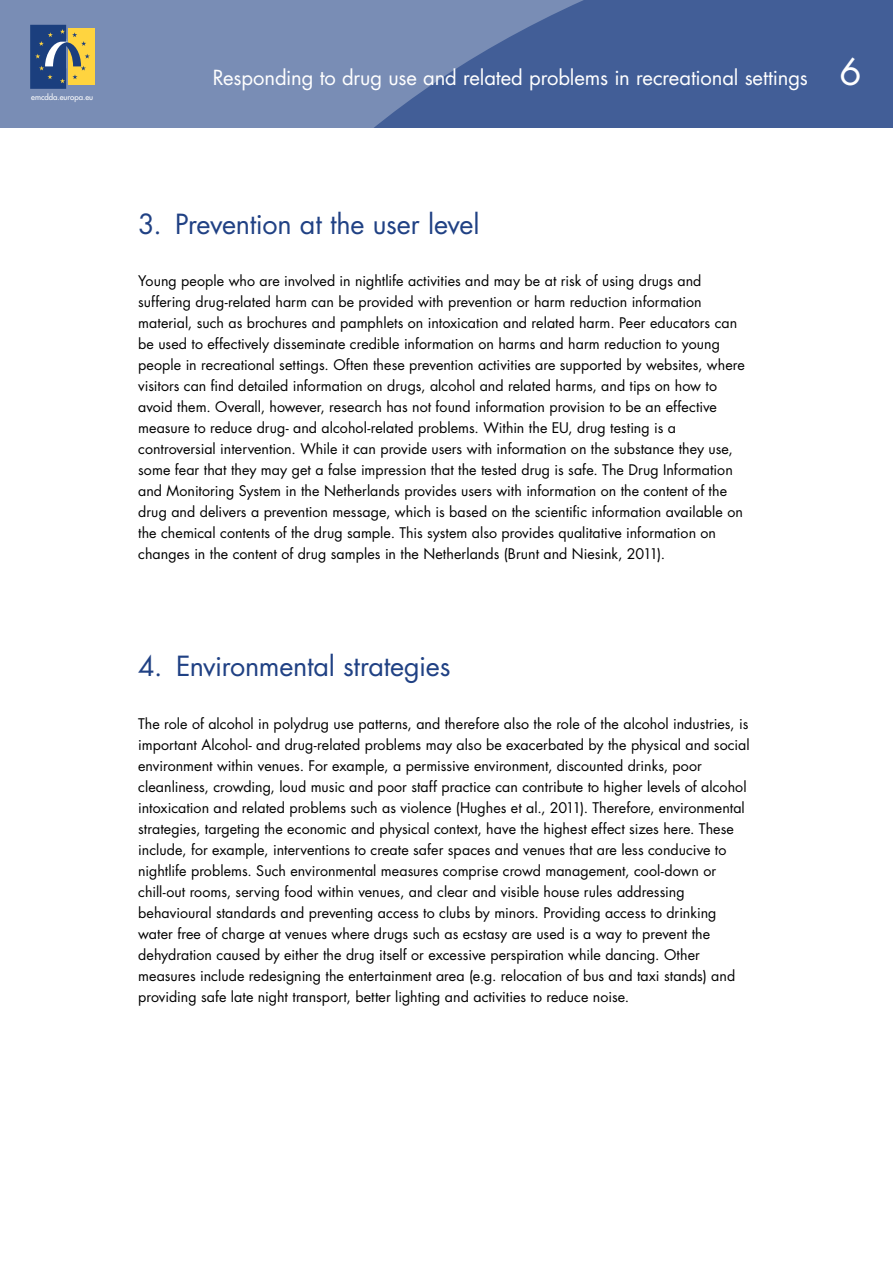
<style>
.page{position:relative;width:893px;height:1263px;background:#fff}
.page>*{position:absolute;margin:0;border:0;box-sizing:border-box;transform-origin:0 0}
._01-Titulo1{font:27px "Futura";letter-spacing:-.015em;color:#204184}
.t1{font:20.25px "Futura";letter-spacing:-.005em;color:#fff}
._04-Texto_general{font:14.25px/21px "Futura";letter-spacing:.005em;color:#000}
.t2{font:7.8px "Futura";color:#fff}
.s1{font-size:36px}
</style>
<div class="page">
<div style="left:0;top:0;width:893px;height:128px;background:#798db5"></div>
<svg style="left:61px;top:0;width:832px;height:128px;fill:#425e97"></svg>
<div style="left:68px;top:29px;width:26px;height:56px;background:#ffd43f"></div>
<svg style="left:30px;top:25px;width:60px;height:64px"></svg>
<p class="t2" style="left:31px;top:92px;width:63px">emcdda.europa.eu</p>
<h2 class="t1" style="left:213px;top:64px;width:650px">Responding to drug use and related problems in recreational settings <span class="s1">6</span></h2>
<p class="_01-Titulo1" style="left:138px;top:205px;width:343px">3. Prevention at the user level</p>
<p class="_04-Texto_general" style="left:138px;top:270px;width:608px">Young people who are involved in nightlife activities and may be at risk of using drugs and suffering drug-related harm can be provided with prevention or harm reduction information material, such as brochures and pamphlets on intoxication and related harm. Peer educators can be used to effectively disseminate credible information on harms and harm reduction to young people in recreational settings. Often these prevention activities are supported by websites, where visitors can find detailed information on drugs, alcohol and related harms, and tips on how to avoid them. Overall, however, research has not found information provision to be an effective measure to reduce drug- and alcohol-related problems. Within the EU, drug testing is a controversial intervention. While it can provide users with information on the substance they use, some fear that they may get a false impression that the tested drug is safe. The Drug Information and Monitoring System in the Netherlands provides users with information on the content of the drug and delivers a prevention message, which is based on the scientific information available on the chemical contents of the drug sample. This system also provides qualitative information on changes in the content of drug samples in the Netherlands (Brunt and Niesink, 2011).</p>
<p class="_01-Titulo1" style="left:138px;top:648px;width:314px">4. Environmental strategies</p>
<p class="_04-Texto_general" style="left:138px;top:713px;width:613px">The role of alcohol in polydrug use patterns, and therefore also the role of the alcohol industries, is important Alcohol- and drug-related problems may also be exacerbated by the physical and social environment within venues. For example, a permissive environment, discounted drinks, poor cleanliness, crowding, loud music and poor staff practice can contribute to higher levels of alcohol intoxication and related problems such as violence (Hughes et al., 2011). Therefore, environmental strategies, targeting the economic and physical context, have the highest effect sizes here. These include, for example, interventions to create safer spaces and venues that are less conducive to nightlife problems. Such environmental measures comprise crowd management, cool-down or chill-out rooms, serving food within venues, and clear and visible house rules addressing behavioural standards and preventing access to clubs by minors. Providing access to drinking water free of charge at venues where drugs such as ecstasy are used is a way to prevent the dehydration caused by either the drug itself or excessive perspiration while dancing. Other measures include redesigning the entertainment area (e.g. relocation of bus and taxi stands) and providing safe late night transport, better lighting and activities to reduce noise.</p>
</div>
